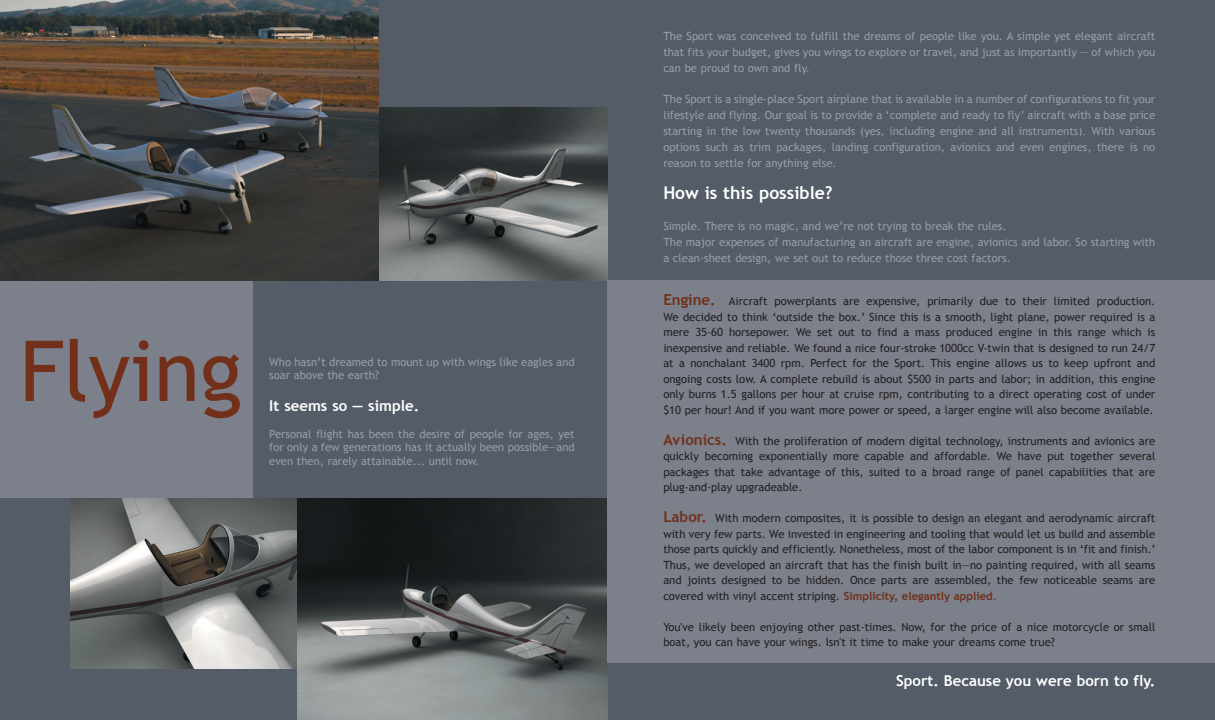
<style>
.page{position:relative;width:1215px;height:720px;background:#545c68}
.page>*{position:absolute;margin:0;border:0;box-sizing:border-box;transform-origin:0 0}
.t1{font:84.25px "Trebuchet MS";color:#722f19}
.t2{font:700 17.5px "Trebuchet MS";color:#fff}
.t3{font:700 15px "Trebuchet MS";color:#fff}
.t4{font:11.25px/15.5px "Trebuchet MS";color:#231f20;text-align:justify}
.t5{font:11.25px/15.9px "Trebuchet MS";color:#9a9da5;text-align:justify}
.s1{font-weight:700;font-size:15px;color:#722f19}
.s2{font-weight:700;color:#722f19}
.s3{color:#722f19}
</style>
<div class="page">
<div style="left:0;top:275px;width:253px;height:223px;background:#7b808b"></div>
<img style="left:379px;top:107px;width:229px;height:174px">
<img style="left:70px;top:498px;width:227px;height:170px">
<img style="left:298px;top:498px;width:309px;height:222px">
<img style="left:0;top:0;width:379px;height:281px">
<div style="left:608px;top:281px;width:607px;height:382px;background:#7b808b"></div>
<p class="t1" style="left:19px;top:322px;width:224px">Flying</p>
<p class="t5" style="left:269px;top:355px;width:307px;line-height:13.5px">Who hasn’t dreamed to mount up with wings like eagles and soar above the earth?</p>
<p class="t3" style="left:269px;top:396px;width:152px">It seems so — simple.</p>
<p class="t5" style="left:269px;top:427px;width:307px;line-height:13.5px">Personal flight has been the desire of people for ages, yet for only a few generations has it actually been possible—and even then, rarely attainable... until now.</p>
<p class="t5" style="left:663px;top:28px;width:493px">The Sport was conceived to fulfill the dreams of people like you. A simple yet elegant aircraft that fits your budget, gives you wings to explore or travel, and just as importantly — of which you can be proud to own and fly.</p>
<p class="t5" style="left:663px;top:92px;width:494px">The Sport is a single-place Sport airplane that is available in a number of configurations to fit your lifestyle and flying. Our goal is to provide a ‘complete and ready to fly’ aircraft with a base price starting in the low twenty thousands (yes, including engine and all instruments). With various options such as trim packages, landing configuration, avionics and even engines, there is no reason to settle for anything else.</p>
<p class="t2" style="left:663px;top:181px;width:171px">How is this possible?</p>
<p class="t5" style="left:663px;top:219px;width:345px">Simple. There is no magic, and we’re not trying to break the rules.</p>
<p class="t5" style="left:663px;top:234px;width:493px">The major expenses of manufacturing an aircraft are engine, avionics and labor. So starting with a clean-sheet design, we set out to reduce those three cost factors.</p>
<p class="t4" style="left:663px;top:293px;width:494px"><span class="s1">Engine.</span> Aircraft powerplants are expensive, primarily due to their limited production.<br>We decided to think ‘outside the box.’ Since this is a smooth, light plane, power required is a mere 35-60 horsepower. We set out to find a mass produced engine in this range which is inexpensive and reliable. We found a nice four-stroke 1000cc V-twin that is designed to run 24/7 at a nonchalant 3400 rpm. Perfect for the Sport. This engine allows us to keep upfront and ongoing costs low. A complete rebuild is about $500 in parts and labor; in addition, this engine only burns 1.5 gallons per hour at cruise rpm, contributing to a direct operating cost of under $10 per hour! And if you want more power or speed, a larger engine will also become available.</p>
<p class="t4" style="left:663px;top:433px;width:493px"><span class="s1">Avionics.</span> With the proliferation of modern digital technology, instruments and avionics are quickly becoming exponentially more capable and affordable. We have put together several packages that take advantage of this, suited to a broad range of panel capabilities that are plug-and-play upgradeable.</p>
<p class="t4" style="left:663px;top:510px;width:494px"><span class="s1">Labor.</span> With modern composites, it is possible to design an elegant and aerodynamic aircraft with very few parts. We invested in engineering and tooling that would let us build and assemble those parts quickly and efficiently. Nonetheless, most of the labor component is in ‘fit and finish.’ Thus, we developed an aircraft that has the finish built in—no painting required, with all seams and joints designed to be hidden. Once parts are assembled, the few noticeable seams are covered with vinyl accent striping. <span class="s2">Simplicity, elegantly applied</span><span class="s3">.</span></p>
<p class="t4" style="left:663px;top:619px;width:494px">You've likely been enjoying other past-times. Now, for the price of a nice motorcycle or small boat, you can have your wings. Isn't it time to make your dreams come true?</p>
<p class="t3" style="left:896px;top:671px;width:261px">Sport. Because you were born to fly.</p>
</div>
